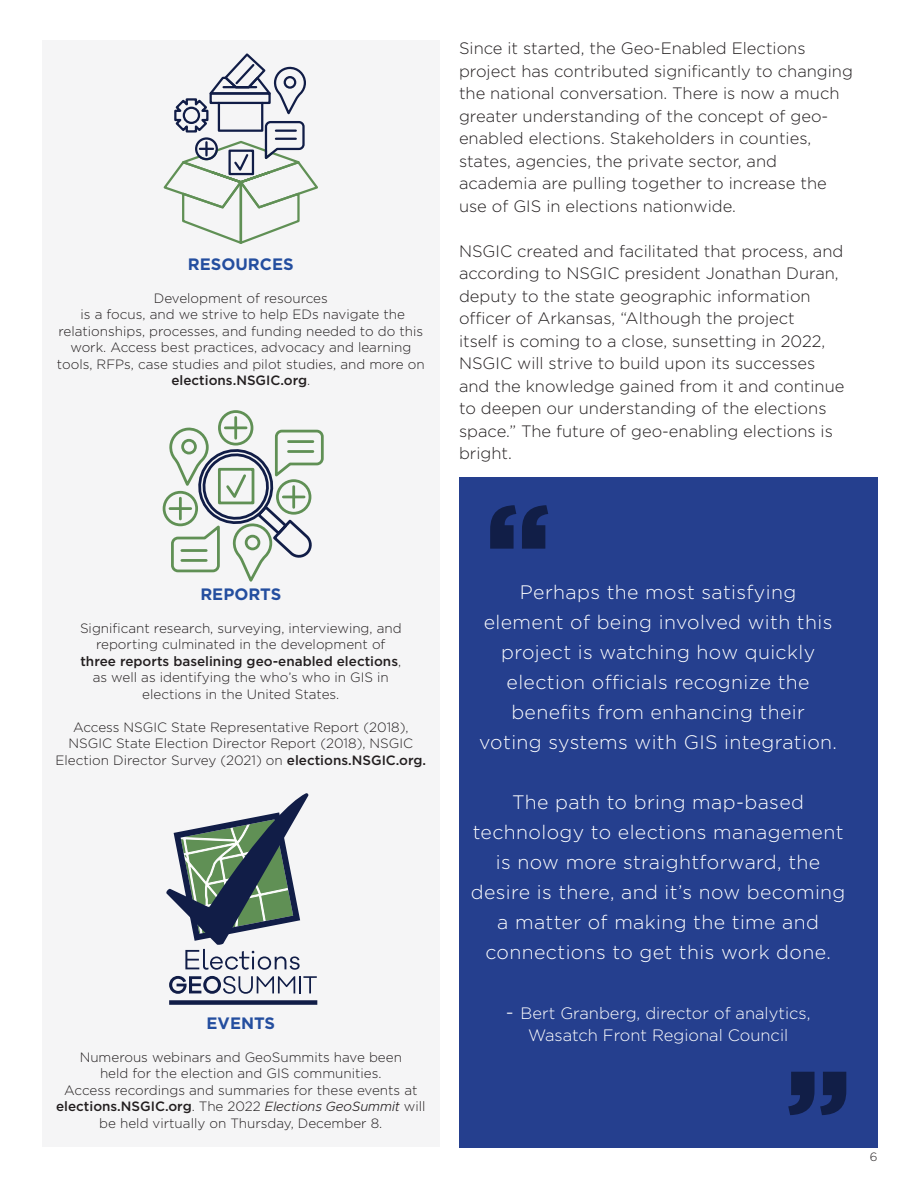
<style>
.page{position:relative;width:918px;height:1188px;background:#fff}
.page>*{position:absolute;margin:0;border:0;box-sizing:border-box;transform-origin:0 0}
.t1{font:300 19.5px/30px "Gotham";letter-spacing:.02em;color:#fff;text-align:center}
.t2{font:300 16.5px/22.5px "Gotham";color:#231f20}
.t3{font:300 16.5px "Gotham";color:#fff}
.t4{font:700 16.5px "Gotham";color:#244e9f}
.t5{font:300 13.5px/16.5px "Gotham";color:#231f20;text-align:center}
.t6{font:500 13.5px "Gotham";color:#231f20}
.t7{font:300 12px "Gotham";color:#231f20}
.s1{font-weight:500}
.s2{font-weight:300}
.s3{font-family:"Metropolis";font-style:italic}
.s4{font-size:19.5px}
</style>
<div class="page">
<div style="left:459px;top:477px;width:419px;height:671px;background:#253f8e"></div>
<div style="left:42px;top:40px;width:398px;height:1108px;background:#f5f5f6"></div>
<svg style="left:163px;top:53px;width:155px;height:191px"></svg>
<hr style="left:276px;top:130px;width:20px;height:2px;background:#111d47">
<hr style="left:276px;top:138px;width:20px;height:2px;background:#111d47">
<div style="left:163px;top:491px;width:35px;height:35px;border:3px solid #609055;border-radius:50%"></div>
<div style="left:218px;top:410px;width:35px;height:36px;border:3px solid #609055;border-radius:50%"></div>
<hr style="left:225px;top:426px;width:21px;height:3px;background:#609055">
<hr style="left:234px;top:417px;width:3px;height:21px;background:#609055">
<svg style="left:168px;top:427px;width:156px;height:155px"></svg>
<div style="left:169px;top:1000px;width:148px;height:5px;background:#111d47"></div>
<svg style="left:169px;top:976px;width:148px;height:18px"></svg>
<svg style="left:166px;top:793px;width:143px;height:177px"></svg>
<svg style="left:490px;top:505px;width:58px;height:44px"></svg>
<svg style="left:788px;top:1072px;width:58px;height:43px"></svg>
<p class="t4" style="left:188px;top:253px;width:107px">RESOURCES</p>
<p class="t5" style="left:154px;top:289px;width:176px">Development of resources</p>
<p class="t5" style="left:57px;top:306px;width:369px">is a focus, and we strive to help EDs navigate the relationships, processes, and funding needed to do this work. Access best practices, advocacy and learning tools, RFPs, case studies and pilot studies, and more on <span class="s1">elections.NSGIC.org</span>.</p>
<p class="t2" style="left:459px;top:37px;width:395px">Since it started, the Geo-Enabled Elections project has contributed significantly to changing the national conversation. There is now a much greater understanding of the concept of geo&shy;enabled elections. Stakeholders in counties, states, agencies, the private sector, and academia are pulling together to increase the use of GIS in elections nationwide.</p>
<p class="t2" style="left:459px;top:239px;width:387px">NSGIC created and facilitated that process, and according to NSGIC president Jonathan Duran, deputy to the state geographic information officer of Arkansas, “Although the project<br>itself is coming to a close, sunsetting in 2022, NSGIC will strive to build upon its successes and the knowledge gained from it and continue to deepen our understanding of the elections space.” The future of geo-enabling elections is bright.</p>
<p class="t4" style="left:200px;top:583px;width:82px">REPORTS</p>
<p class="t5" style="left:80px;top:619px;width:323px">Significant research, surveying, interviewing, and reporting culminated in the development of</p>
<p class="t6" style="left:80px;top:653px;width:322px">three reports baselining geo-enabled elections<span class="s2">,</span></p>
<p class="t5" style="left:93px;top:669px;width:298px">as well as identifying the who’s who in GIS in</p>
<p class="t5" style="left:142px;top:685px;width:199px">elections in the United States.</p>
<p class="t5" style="left:55px;top:718px;width:372px">Access NSGIC State Representative Report (2018),<br>NSGIC State Election Director Report (2018), NSGIC<br>Election Director Survey (2021) on <span class="s1">elections.NSGIC.org.</span></p>
<p class="t4" style="left:207px;top:1012px;width:70px">EVENTS</p>
<p class="t5" style="left:80px;top:1048px;width:324px">Numerous webinars and GeoSummits have been</p>
<p class="t5" style="left:100px;top:1065px;width:283px">held for the election and GIS communities.</p>
<p class="t5" style="left:56px;top:1081px;width:371px">Access recordings and summaries for these events at <span class="s1">elections.NSGIC.org</span>. The 2022 <span class="s3">Elections GeoSummit</span> will be held virtually on Thursday, December 8.</p>
<p class="t1" style="left:520px;top:577px;width:278px">Perhaps the most satisfying</p>
<p class="t1" style="left:484px;top:607px;width:350px">element of being involved with this project is watching how quickly election officials recognize the</p>
<p class="t1" style="left:511px;top:697px;width:295px">benefits from enhancing their</p>
<p class="t1" style="left:479px;top:727px;width:359px">voting systems with GIS integration.</p>
<p class="t1" style="left:473px;top:787px;width:372px">The path to bring map-based technology to elections management</p>
<p class="t1" style="left:496px;top:847px;width:326px">is now more straightforward, the</p>
<p class="t1" style="left:471px;top:877px;width:376px">desire is there, and it’s now becoming a matter of making the time and connections to get this work done.</p>
<p class="t3" style="left:506px;top:1004px;width:306px"><span class="s4">-</span> Bert Granberg, director of analytics,</p>
<p class="t3" style="left:528px;top:1026px;width:262px">Wasatch Front Regional Council</p>
<p class="t7" style="left:870px;top:1150px;width:9px">6</p>
</div>
